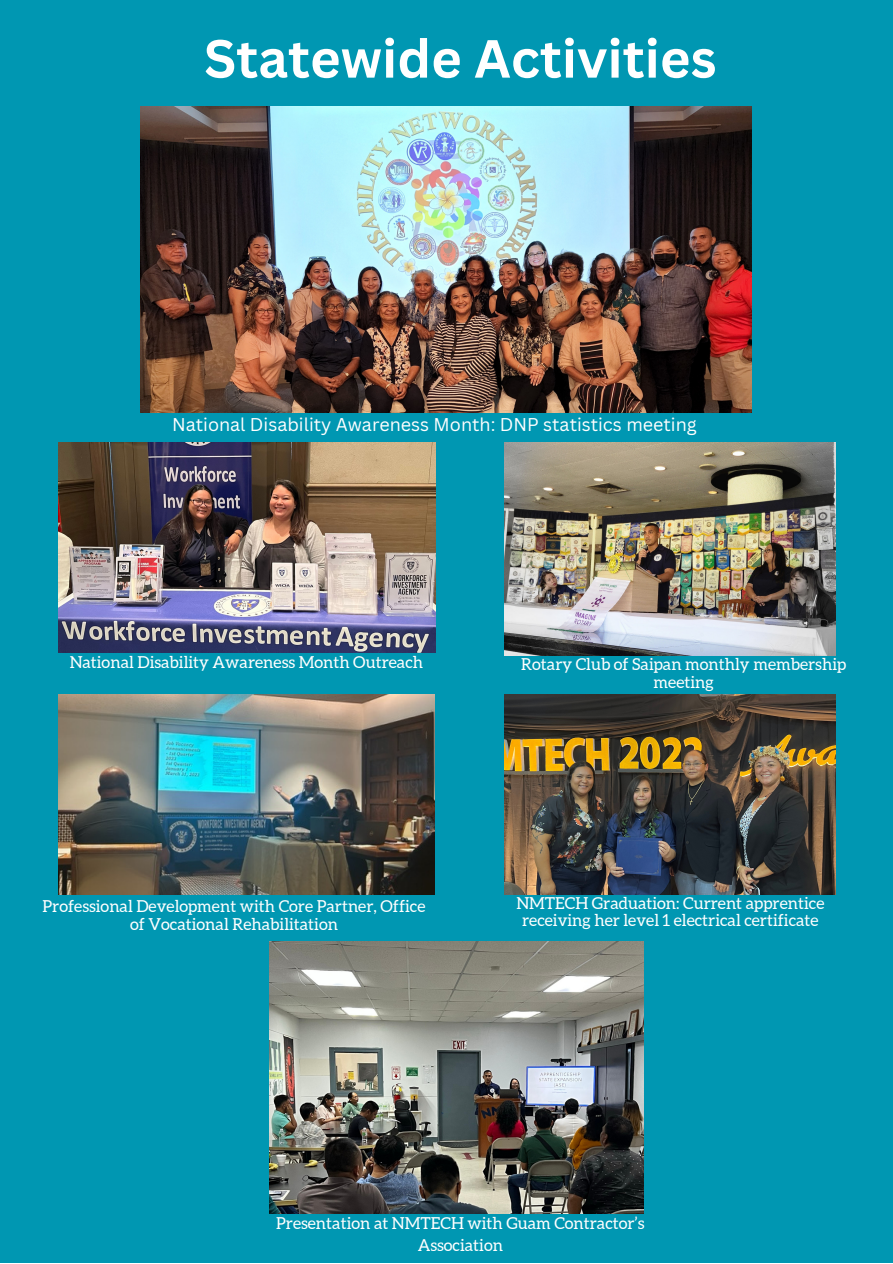
<style>
.page{position:relative;width:893px;height:1264px;background:#fff}
.page>*{position:absolute;margin:0;border:0;box-sizing:border-box;transform-origin:0 0}
.t1{font:700 52.5px "Canva Sans";color:#fff}
.t2{font:18px "Canva Sans";color:#fff}
.t3{font:16.5px/18px "Aleo";color:#fff;text-align:center}
</style>
<div class="page">
<div style="left:0;top:0;width:892px;height:1262px;background:#0097b2"></div>
<img style="left:141px;top:106px;width:610px;height:306px">
<img style="left:505px;top:694px;width:330px;height:200px">
<img style="left:505px;top:443px;width:330px;height:212px">
<img style="left:58px;top:694px;width:376px;height:200px">
<img style="left:58px;top:442px;width:377px;height:210px">
<img style="left:270px;top:941px;width:373px;height:272px">
<p class="t1" style="left:204px;top:22px;width:514px">Statewide Activities</p>
<p class="t2" style="left:172px;top:412px;width:526px">National Disability Awareness Month: DNP statistics meeting</p>
<p class="t3" style="left:70px;top:652px;width:355px">National Disability Awareness Month Outreach</p>
<p class="t3" style="left:521px;top:655px;width:326px">Rotary Club of Saipan monthly membership meeting</p>
<p class="t3" style="left:43px;top:897px;width:384px">Professional Development with Core Partner, Office of Vocational Rehabilitation</p>
<p class="t3" style="left:516px;top:894px;width:309px;line-height:16.8px">NMTECH Graduation: Current apprentice receiving her level 1 electrical certificate</p>
<p class="t3" style="left:276px;top:1211px;width:370px;line-height:22.5px">Presentation at NMTECH with Guam Contractor’s<br>Association</p>
</div>
